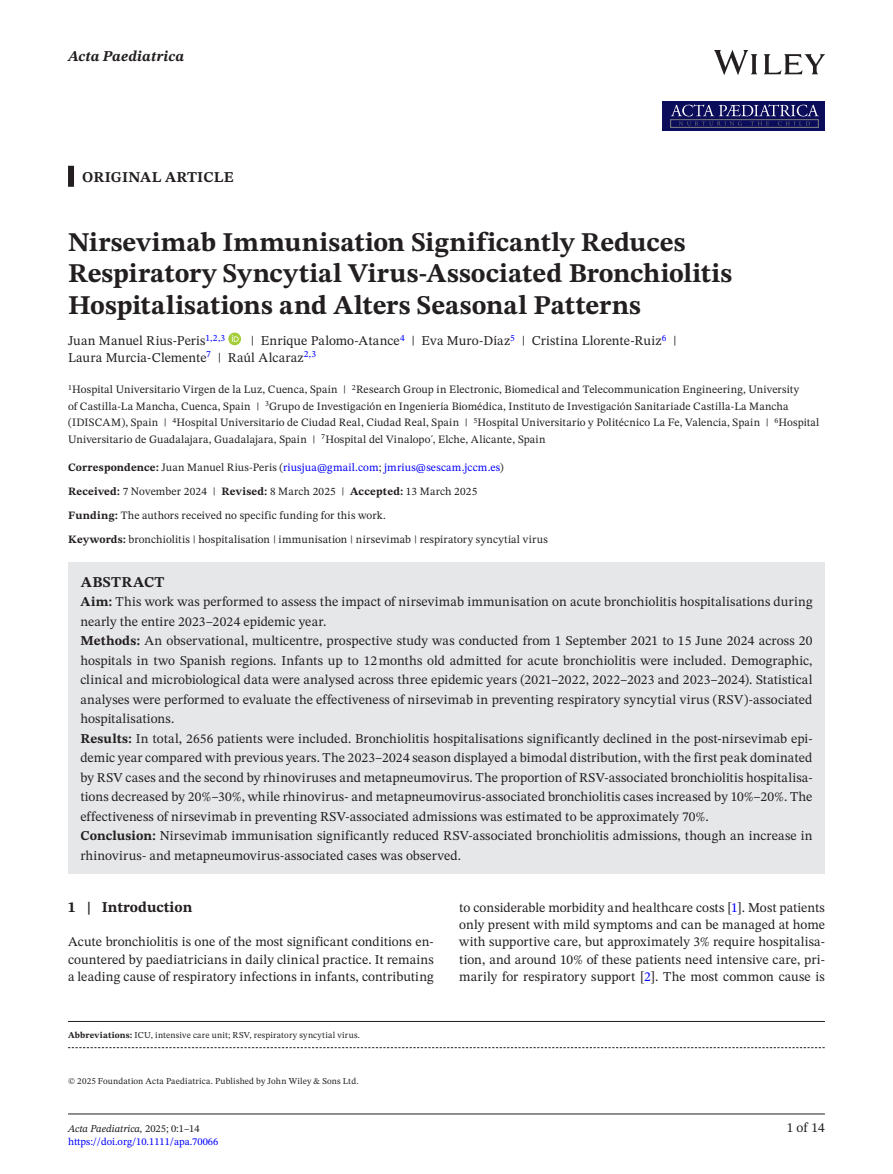
<style>
.page{position:relative;width:893px;height:1174px;background:#fff}
.page>*{position:absolute;margin:0;border:0;box-sizing:border-box;transform-origin:0 0}
.t1{font:700 27px/31.5px "STIX Two Text";color:#231f20}
.t2{font:700 15px "STIX Two Text";letter-spacing:.01em;color:#231f20}
.t3{font:italic 700 15px "STIX Two Text";letter-spacing:.01em;color:#231f20}
.t4{font:13.5px/19.5px "STIX Two Text";letter-spacing:.01em;color:#231f20}
.t5{font:11.25px/16.5px "STIX Two Text";letter-spacing:.015em;color:#231f20}
.t6{font:10.5px/12.6px "STIX Two Text";color:#00f}
.t7{font:9px "STIX Two Text";letter-spacing:.02em;color:#231f20}
.s1{font-weight:700}
.s2{color:#00f}
.s3{font-style:italic;color:#231f20}
.s4{color:#231f20}
</style>
<div class="page">
<hr style="left:68px;top:1113px;width:757px;height:1px;background:#231f20">
<img style="left:714px;top:51px;width:111px;height:23px">
<div style="left:662px;top:101px;width:163px;height:30px;background:#0c0d5a"></div>
<div style="left:670px;top:119px;width:148px;height:9px;border:1px solid #808080"></div>
<svg style="left:671px;top:104px;width:148px;height:21px"></svg>
<div style="left:68px;top:166px;width:6px;height:21px;background:#231f20"></div>
<div style="left:68px;top:562px;width:757px;height:42px;background:#e6e7e9"></div>
<div style="left:68px;top:581px;width:757px;height:58px;background:#e6e7e9"></div>
<div style="left:68px;top:620px;width:757px;height:117px;background:#e6e7e9"></div>
<div style="left:68px;top:717px;width:757px;height:117px;background:#e6e7e9"></div>
<div style="left:68px;top:815px;width:757px;height:58px;background:#e6e7e9"></div>
<svg style="left:228px;top:332px;width:13px;height:13px"></svg>
<svg style="left:232px;top:335px;width:7px;height:7px"></svg>
<svg style="left:68px;top:1047px;width:757px;height:1px"></svg>
<hr style="left:68px;top:1021px;width:757px;height:1px;background:#231f20">
<p class="t3" style="left:68px;top:46px;width:118px">Acta Paediatrica</p>
<p class="t2" style="left:82px;top:166px;width:153px">ORIGINAL ARTICLE</p>
<h1 class="t1" style="left:68px;top:227px;width:666px">Nirsevimab Immunisation Significantly Reduces<br>Respiratory Syncytial Virus-Associated Bronchiolitis<br>Hospitalisations and Alters Seasonal Patterns</h1>
<p class="t4" style="left:68px;top:331px;width:159px">Juan Manuel Rius-Peris<sup>1,2,3</sup></p>
<p class="t4" style="left:68px;top:332px;width:610px;line-height:16.5px;text-indent:183px">| Enrique Palomo-Atance<sup>4</sup> | Eva Muro-Díaz<sup>5</sup> | Cristina Llorente-Ruiz<sup>6</sup> |<br>Laura Murcia-Clemente<sup>7</sup> | Raúl Alcaraz<sup>2,3</sup></p>
<p class="t5" style="left:68px;top:381px;width:753px"><sup>1</sup>Hospital Universitario Virgen de la Luz, Cuenca, Spain | <sup>2</sup>Research Group in Electronic, Biomedical and Telecommunication Engineering, University<br>of Castilla-La Mancha, Cuenca, Spain | <sup>3</sup>Grupo de Investigación en Ingeniería Biomédica, Instituto de Investigación Sanitariade Castilla-La Mancha (IDISCAM), Spain | <sup>4</sup>Hospital Universitario de Ciudad Real, Ciudad Real, Spain | <sup>5</sup>Hospital Universitario y Politécnico La Fe, Valencia, Spain | <sup>6</sup>Hospital Universitario de Guadalajara, Guadalajara, Spain | <sup>7</sup>Hospital del Vinalopo´, Elche, Alicante, Spain</p>
<p class="t5" style="left:68px;top:455px;width:437px;line-height:24px"><span class="s1">Correspondence:</span> Juan Manuel Rius-Peris (<span class="s2">riusjua@gmail.com</span>; <span class="s2">jmrius@sescam.jccm.es</span>)<br><span class="s1">Received:</span> 7 November 2024 | <span class="s1">Revised:</span> 8 March 2025 | <span class="s1">Accepted:</span> 13 March 2025<br><span class="s1">Funding:</span> The authors received no specific funding for this work.</p>
<p class="t5" style="left:68px;top:531px;width:481px"><span class="s1">Keywords:</span> bronchiolitis | hospitalisation | immunisation | nirsevimab | respiratory syncytial virus</p>
<p class="t2" style="left:81px;top:571px;width:85px">ABSTRACT</p>
<p class="t4" style="left:80px;top:592px;width:734px"><span class="s1">Aim:</span> This work was performed to assess the impact of nirsevimab immunisation on acute bronchiolitis hospitalisations during nearly the entire 2023–2024 epidemic year.<br><span class="s1">Methods:</span> An observational, multicentre, prospective study was conducted from 1 September 2021 to 15 June 2024 across 20 hospitals in two Spanish regions. Infants up to 12months old admitted for acute bronchiolitis were included. Demographic, clinical and microbiological data were analysed across three epidemic years (2021–2022, 2022–2023 and 2023–2024). Statistical analyses were performed to evaluate the effectiveness of nirsevimab in preventing respiratory syncytial virus (RSV)-associated hospitalisations.<br><span class="s1">Results:</span> In total, 2656 patients were included. Bronchiolitis hospitalisations significantly declined in the post-nirsevimab epi&shy;demic year compared with previous years. The 2023–2024 season displayed a bimodal distribution, with the first peak dominated by RSV cases and the second by rhinoviruses and metapneumovirus. The proportion of RSV-associated bronchiolitis hospitalisa&shy;tions decreased by 20%–30%, while rhinovirus- and metapneumovirus-associated bronchiolitis cases increased by 10%–20%. The effectiveness of nirsevimab in preventing RSV-associated admissions was estimated to be approximately 70%.<br><span class="s1">Conclusion:</span> Nirsevimab immunisation significantly reduced RSV-associated bronchiolitis admissions, though an increase in rhinovirus- and metapneumovirus-associated cases was observed.</p>
<p class="t2" style="left:68px;top:896px;width:126px">1 | Introduction</p>
<p class="t4" style="left:68px;top:933px;width:367px;line-height:17.2px;text-align:justify">Acute bronchiolitis is one of the most significant conditions en&shy;countered by paediatricians in daily clinical practice. It remains a leading cause of respiratory infections in infants, contributing</p>
<p class="t4" style="left:459px;top:898px;width:367px;line-height:17.2px;text-align:justify">to considerable morbidity and healthcare costs [<span class="s2">1</span>]. Most patients only present with mild symptoms and can be managed at home with supportive care, but approximately 3% require hospitalisa&shy;tion, and around 10% of these patients need intensive care, pri&shy;marily for respiratory support [<span class="s2">2</span>]. The most common cause is</p>
<p class="t7" style="left:68px;top:1029px;width:293px"><span class="s1">Abbreviations:</span> ICU, intensive care unit; RSV, respiratory syncytial virus.</p>
<p class="t7" style="left:68px;top:1074px;width:292px">© 2025 Foundation Acta Paediatrica. Published by John Wiley &amp; Sons Ltd.</p>
<p class="t6" style="left:68px;top:1122px;width:152px"><span class="s3">Acta Paediatrica,</span> <span class="s4">2025; 0:1–14 </span>https://doi.org/10.1111/apa.70066</p>
<p class="t4" style="left:787px;top:1118px;width:40px">1 of 14</p>
</div>
